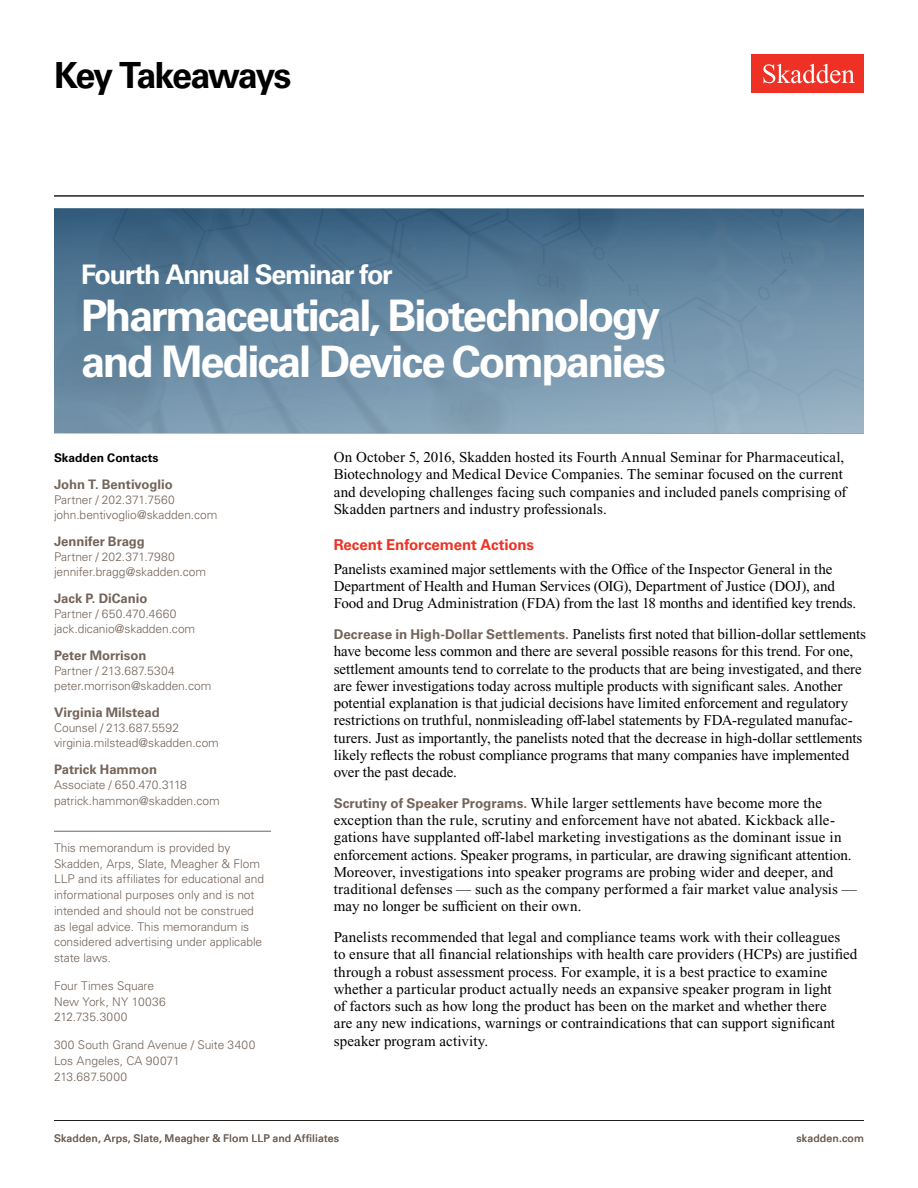
<style>
.page{position:relative;width:918px;height:1188px;background:#fff}
.page>*{position:absolute;margin:0;border:0;box-sizing:border-box;transform-origin:0 0}
.t1{font:700 43.5px/46.5px "Univers LT Std";letter-spacing:-.05em;color:#fff}
.t2{font:700 36px "Univers LT Std";letter-spacing:-.065em;color:#000}
.t3{font:700 27px "Univers LT Std";letter-spacing:-.05em;color:#fff}
.t4{font:15px/17.2px "Times New Roman PS Std";color:#000}
.t5{font:700 15px "Univers LT Std";letter-spacing:-.005em;color:#ee3124}
.t6{font:700 13.2px "Univers LT Std";letter-spacing:-.005em;color:#74645a}
.t7{font:300 12px/15.8px "Univers LT Std";letter-spacing:-.005em;color:#74645a}
.t8{font:700 12px "Univers LT Std";letter-spacing:.005em;color:#000}
.t9{font:10.5px "Univers LT Std";letter-spacing:.01em;color:#74645a}
.s1{font-family:"Univers LT Std";font-weight:700;font-size:13.5px;color:#74645a}
</style>
<div class="page">
<hr style="left:54px;top:1120px;width:810px;height:1px;background:#21201f">
<div style="left:752px;top:54px;width:112px;height:39px;background:#ee3124"></div>
<svg style="left:763px;top:64px;width:92px;height:19px"></svg>
<hr style="left:54px;top:196px;width:810px;height:1px;background:#21201f">
<svg style="left:54px;top:208px;width:810px;height:226px;background:#6587a0"></svg>
<hr style="left:54px;top:831px;width:217px;height:1px;background:#74645a">
<h2 class="t2" style="left:54px;top:54px;width:239px">Key Takeaways</h2>
<h3 class="t3" style="left:81px;top:259px;width:313px">Fourth Annual Seminar for</h3>
<h1 class="t1" style="left:81px;top:293px;width:586px">Pharmaceutical, Biotechnology and Medical Device Companies</h1>
<p class="t8" style="left:54px;top:451px;width:106px">Skadden Contacts</p>
<p class="t6" style="left:54px;top:476px;width:120px">John T. Bentivoglio</p>
<p class="t7" style="left:54px;top:492px;width:165px;line-height:15px">Partner / 202.371.7560 john.bentivoglio@skadden.com</p>
<p class="t6" style="left:54px;top:533px;width:92px">Jennifer Bragg</p>
<p class="t7" style="left:54px;top:549px;width:154px;line-height:15px">Partner / 202.371.7980 jennifer.bragg@skadden.com</p>
<p class="t6" style="left:54px;top:590px;width:95px">Jack P. DiCanio</p>
<p class="t7" style="left:54px;top:606px;width:143px;line-height:15px">Partner / 650.470.4660 jack.dicanio@skadden.com</p>
<p class="t6" style="left:54px;top:647px;width:94px">Peter Morrison</p>
<p class="t7" style="left:54px;top:663px;width:159px;line-height:15px">Partner / 213.687.5304 peter.morrison@skadden.com</p>
<p class="t6" style="left:54px;top:704px;width:107px">Virginia Milstead</p>
<p class="t7" style="left:54px;top:720px;width:166px;line-height:15px">Counsel / 213.687.5592 virginia.milstead@skadden.com</p>
<p class="t6" style="left:54px;top:761px;width:105px">Patrick Hammon</p>
<p class="t7" style="left:54px;top:777px;width:167px">Associate / 650.470.3118 patrick.hammon@skadden.com</p>
<p class="t7" style="left:54px;top:840px;width:212px">This memorandum is provided by Skadden, Arps, Slate, Meagher &amp; Flom LLP and its affiliates for educational and informational purposes only and is not intended and should not be construed as legal advice. This memorandum is considered advertising under applicable state laws.</p>
<p class="t7" style="left:54px;top:978px;width:113px">Four Times Square<br>New York, NY 10036<br>212.735.3000</p>
<p class="t7" style="left:54px;top:1037px;width:203px">300 South Grand Avenue / Suite 3400<br>Los Angeles, CA 90071<br>213.687.5000</p>
<p class="t4" style="left:334px;top:448px;width:514px">On October 5, 2016, Skadden hosted its Fourth Annual Seminar for Pharmaceutical, Biotechnology and Medical Device Companies. The seminar focused on the current and developing challenges facing such companies and included panels comprising of Skadden partners and industry professionals.</p>
<p class="t5" style="left:334px;top:536px;width:202px">Recent Enforcement Actions</p>
<p class="t4" style="left:334px;top:560px;width:524px">Panelists examined major settlements with the Office of the Inspector General in the<br>Department of Health and Human Services (OIG), Department of Justice (DOJ), and<br>Food and Drug Administration (FDA) from the last 18 months and identified key trends.</p>
<p class="t4" style="left:334px;top:625px;width:534px"><span class="s1">Decrease in High-Dollar Settlements.</span> Panelists first noted that billion-dollar settlements have become less common and there are several possible reasons for this trend. For one, settlement amounts tend to correlate to the products that are being investigated, and there are fewer investigations today across multiple products with significant sales. Another potential explanation is that judicial decisions have limited enforcement and regulatory restrictions on truthful, nonmisleading off-label statements by FDA-regulated manufac&shy;turers. Just as importantly, the panelists noted that the decrease in high-dollar settlements likely reflects the robust compliance programs that many companies have implemented over the past decade.</p>
<p class="t4" style="left:334px;top:794px;width:524px"><span class="s1">Scrutiny of Speaker Programs.</span> While larger settlements have become more the exception than the rule, scrutiny and enforcement have not abated. Kickback alle&shy;gations have supplanted off-label marketing investigations as the dominant issue in enforcement actions. Speaker programs, in particular, are drawing significant attention.<br>Moreover, investigations into speaker programs are probing wider and deeper, and traditional defenses — such as the company performed a fair market value analysis — may no longer be sufficient on their own.</p>
<p class="t4" style="left:334px;top:928px;width:525px">Panelists recommended that legal and compliance teams work with their colleagues<br>to ensure that all financial relationships with health care providers (HCPs) are justified through a robust assessment process. For example, it is a best practice to examine whether a particular product actually needs an expansive speaker program in light<br>of factors such as how long the product has been on the market and whether there<br>are any new indications, warnings or contraindications that can support significant speaker program activity.</p>
<p class="t9" style="left:54px;top:1132px;width:287px">Skadden, Arps, Slate, Meagher &amp; Flom LLP and Affiliates</p>
<p class="t9" style="left:797px;top:1132px;width:69px">skadden.com</p>
</div>
